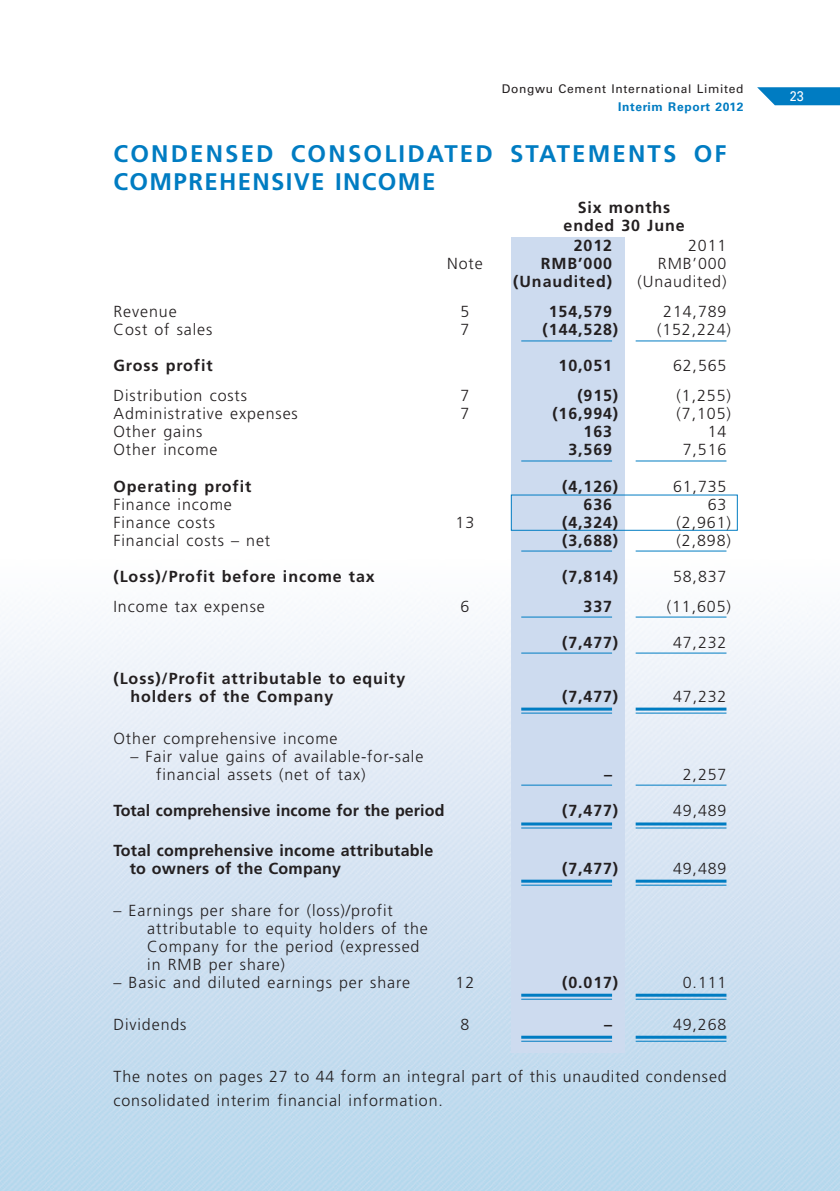
<style>
.page{position:relative;width:840px;height:1191px;background:#fff}
.page>*{position:absolute;margin:0;border:0;box-sizing:border-box;transform-origin:0 0}
.t1{font:700 24px/28px "Frutiger LT Std";letter-spacing:.09em;color:#007cc2}
.t2{font:300 16px/18px "Frutiger LT Std";letter-spacing:.055em;color:#231f20}
.t3{font:700 16px/18px "Frutiger LT Std";letter-spacing:.055em;color:#231f20;text-align:center}
.t4{font:700 16px/18px "Frutiger LT Std";letter-spacing:.015em;color:#231f20}
.t5{font:700 16px "Frutiger LT Std";letter-spacing:.005em;color:#231f20}
.t6{font:14px "Univers LT Std";color:#fff;scale:.9 1}
.t7{font:12px "Univers LT Std";letter-spacing:.055em;color:#231f20}
.t8{font:700 12px "Univers LT Std";letter-spacing:.055em;color:#007cc2}
</style>
<div class="page">
<img style="left:0;top:237px;width:839px;height:954px">
<svg style="left:757px;top:87px;width:82px;height:18px"></svg>
<div style="left:510px;top:237px;width:114px;height:816px;background:#cddbef"></div>
<hr style="left:521px;top:340px;width:90px;height:1px;background:#007cc2">
<hr style="left:635px;top:340px;width:91px;height:1px;background:#007cc2">
<hr style="left:521px;top:460px;width:90px;height:1px;background:#007cc2">
<hr style="left:635px;top:460px;width:91px;height:1px;background:#007cc2">
<div style="left:510px;top:494px;width:227px;height:37px;border:1px solid #007cc2"></div>
<hr style="left:521px;top:550px;width:90px;height:1px;background:#007cc2">
<hr style="left:635px;top:550px;width:91px;height:1px;background:#007cc2">
<hr style="left:521px;top:616px;width:90px;height:1px;background:#007cc2">
<hr style="left:635px;top:616px;width:91px;height:1px;background:#007cc2">
<hr style="left:521px;top:652px;width:90px;height:1px;background:#007cc2">
<hr style="left:635px;top:652px;width:91px;height:1px;background:#007cc2">
<hr style="left:521px;top:707px;width:90px;height:3px;background:#007cc2">
<hr style="left:521px;top:712px;width:90px;height:1px;background:#007cc2">
<hr style="left:635px;top:707px;width:91px;height:3px;background:#007cc2">
<hr style="left:635px;top:712px;width:91px;height:1px;background:#007cc2">
<hr style="left:521px;top:784px;width:90px;height:1px;background:#007cc2">
<hr style="left:635px;top:784px;width:91px;height:1px;background:#007cc2">
<hr style="left:521px;top:822px;width:90px;height:3px;background:#007cc2">
<hr style="left:521px;top:827px;width:90px;height:1px;background:#007cc2">
<hr style="left:635px;top:822px;width:91px;height:3px;background:#007cc2">
<hr style="left:635px;top:827px;width:91px;height:1px;background:#007cc2">
<hr style="left:521px;top:879px;width:90px;height:3px;background:#007cc2">
<hr style="left:521px;top:884px;width:90px;height:1px;background:#007cc2">
<hr style="left:635px;top:879px;width:91px;height:3px;background:#007cc2">
<hr style="left:635px;top:884px;width:91px;height:1px;background:#007cc2">
<hr style="left:521px;top:993px;width:90px;height:3px;background:#007cc2">
<hr style="left:521px;top:998px;width:90px;height:1px;background:#007cc2">
<hr style="left:635px;top:993px;width:91px;height:3px;background:#007cc2">
<hr style="left:635px;top:998px;width:91px;height:1px;background:#007cc2">
<hr style="left:521px;top:1035px;width:90px;height:3px;background:#007cc2">
<hr style="left:521px;top:1040px;width:90px;height:1px;background:#007cc2">
<hr style="left:635px;top:1035px;width:91px;height:3px;background:#007cc2">
<hr style="left:635px;top:1040px;width:91px;height:1px;background:#007cc2">
<p class="t7" style="left:501px;top:81px;width:243px">Dongwu Cement International Limited</p>
<p class="t8" style="left:618px;top:99px;width:127px">Interim Report 2012</p>
<h1 class="t1" style="left:113px;top:139px;width:614px">Condensed consolidated statements of comprehensive income</h1>
<p class="t3" style="left:563px;top:199px;width:122px">Six months ended 30 June</p>
<p class="t3" style="left:573px;top:237px;width:40px">2012</p>
<p class="t2" style="left:687px;top:237px;width:40px">2011</p>
<p class="t2" style="left:447px;top:255px;width:37px">Note</p>
<p class="t3" style="left:540px;top:255px;width:73px">RM B’000</p>
<p class="t2" style="left:657px;top:255px;width:70px">RMB’000</p>
<p class="t3" style="left:513px;top:273px;width:100px">(Unaudited)</p>
<p class="t2" style="left:637px;top:273px;width:90px">(Unaudited)</p>
<p class="t2" style="left:113px;top:303px;width:65px">Revenue</p>
<p class="t2" style="left:460px;top:303px;width:10px">5</p>
<p class="t3" style="left:548px;top:303px;width:65px">154,579</p>
<p class="t2" style="left:663px;top:303px;width:65px">214,789</p>
<p class="t2" style="left:113px;top:321px;width:100px">Cost of sales</p>
<p class="t2" style="left:460px;top:321px;width:10px">7</p>
<p class="t3" style="left:542px;top:321px;width:77px">(144,528)</p>
<p class="t2" style="left:656px;top:321px;width:75px">(152,224)</p>
<p class="t3" style="left:113px;top:357px;width:101px">Gross profit</p>
<p class="t3" style="left:558px;top:357px;width:55px">10,051</p>
<p class="t2" style="left:672px;top:357px;width:55px">62,565</p>
<p class="t2" style="left:113px;top:387px;width:135px">Distribution costs</p>
<p class="t2" style="left:460px;top:387px;width:10px">7</p>
<p class="t3" style="left:577px;top:387px;width:42px">(915)</p>
<p class="t2" style="left:676px;top:387px;width:56px">(1,255)</p>
<p class="t2" style="left:113px;top:405px;width:186px">Administrative expenses</p>
<p class="t2" style="left:460px;top:405px;width:10px">7</p>
<p class="t3" style="left:552px;top:405px;width:67px">(16,994)</p>
<p class="t2" style="left:676px;top:405px;width:56px">(7,105)</p>
<p class="t2" style="left:113px;top:423px;width:90px">Other gains</p>
<p class="t3" style="left:583px;top:423px;width:30px">163</p>
<p class="t2" style="left:707px;top:423px;width:20px">14</p>
<p class="t2" style="left:113px;top:441px;width:106px">Other income</p>
<p class="t3" style="left:568px;top:441px;width:45px">3,569</p>
<p class="t2" style="left:682px;top:441px;width:45px">7,516</p>
<p class="t3" style="left:113px;top:477px;width:139px">Operating profit</p>
<p class="t3" style="left:562px;top:477px;width:58px">(4,126)</p>
<p class="t2" style="left:672px;top:477px;width:55px">61,735</p>
<p class="t2" style="left:113px;top:495px;width:120px">Finance income</p>
<p class="t3" style="left:583px;top:495px;width:30px">636</p>
<p class="t2" style="left:707px;top:495px;width:20px">63</p>
<p class="t2" style="left:113px;top:513px;width:103px">Finance costs</p>
<p class="t2" style="left:455px;top:513px;width:20px">13</p>
<p class="t3" style="left:562px;top:513px;width:58px">(4,324)</p>
<p class="t2" style="left:676px;top:513px;width:56px">(2,961)</p>
<p class="t2" style="left:113px;top:531px;width:158px">Financial costs – net</p>
<p class="t3" style="left:562px;top:531px;width:58px">(3,688)</p>
<p class="t2" style="left:676px;top:531px;width:56px">(2,898)</p>
<p class="t3" style="left:113px;top:567px;width:262px">(Loss)/Profit before income tax</p>
<p class="t3" style="left:562px;top:567px;width:58px">(7,814)</p>
<p class="t2" style="left:672px;top:567px;width:55px">58,837</p>
<p class="t2" style="left:113px;top:597px;width:153px">Income tax expense</p>
<p class="t2" style="left:460px;top:597px;width:10px">6</p>
<p class="t3" style="left:583px;top:597px;width:30px">337</p>
<p class="t2" style="left:666px;top:597px;width:66px">(11,605)</p>
<p class="t3" style="left:562px;top:633px;width:58px">(7,477)</p>
<p class="t2" style="left:672px;top:633px;width:55px">47,232</p>
<p class="t3" style="left:130px;top:669px;width:276px;text-align:left;text-indent:-17px">(Loss)/Profit attributable to equity holders of the Company</p>
<p class="t3" style="left:562px;top:687px;width:58px">(7,477)</p>
<p class="t2" style="left:672px;top:687px;width:55px">47,232</p>
<p class="t2" style="left:113px;top:729px;width:225px">Other comprehensive income</p>
<p class="t2" style="left:156px;top:747px;width:268px;text-indent:-26px">– Fair value gains of available-for-sale financial assets (net of tax)</p>
<p class="t3" style="left:603px;top:765px;width:9px">–</p>
<p class="t2" style="left:682px;top:765px;width:45px">2,257</p>
<p class="t5" style="left:113px;top:800px;width:332px">Total comprehensive income for the period</p>
<p class="t3" style="left:562px;top:801px;width:58px">(7,477)</p>
<p class="t2" style="left:672px;top:801px;width:55px">49,489</p>
<p class="t4" style="left:130px;top:841px;width:305px;text-indent:-16px">Total comprehensive income attributable to owners of the Company</p>
<p class="t3" style="left:562px;top:859px;width:58px">(7,477)</p>
<p class="t2" style="left:672px;top:859px;width:55px">49,489</p>
<p class="t2" style="left:147px;top:901px;width:282px;text-indent:-34px">– Earnings per share for (loss)/profit attributable to equity holders of the<br>Company for the period (expressed in RMB per share)</p>
<p class="t2" style="left:113px;top:973px;width:298px">– Basic and diluted earnings per share</p>
<p class="t2" style="left:455px;top:973px;width:20px">12</p>
<p class="t3" style="left:562px;top:973px;width:58px">(0.017)</p>
<p class="t2" style="left:682px;top:973px;width:45px">0.111</p>
<p class="t2" style="left:113px;top:1015px;width:74px">Dividends</p>
<p class="t2" style="left:460px;top:1015px;width:10px">8</p>
<p class="t3" style="left:603px;top:1015px;width:9px">–</p>
<p class="t2" style="left:672px;top:1015px;width:55px">49,268</p>
<p class="t2" style="left:113px;top:1064px;width:614px;line-height:24px">The notes on pages 27 to 44 form an integral part of this unaudited condensed consolidated interim financial information.</p>
<p class="t6" style="left:789px;top:88px;width:9px">23</p>
</div>
